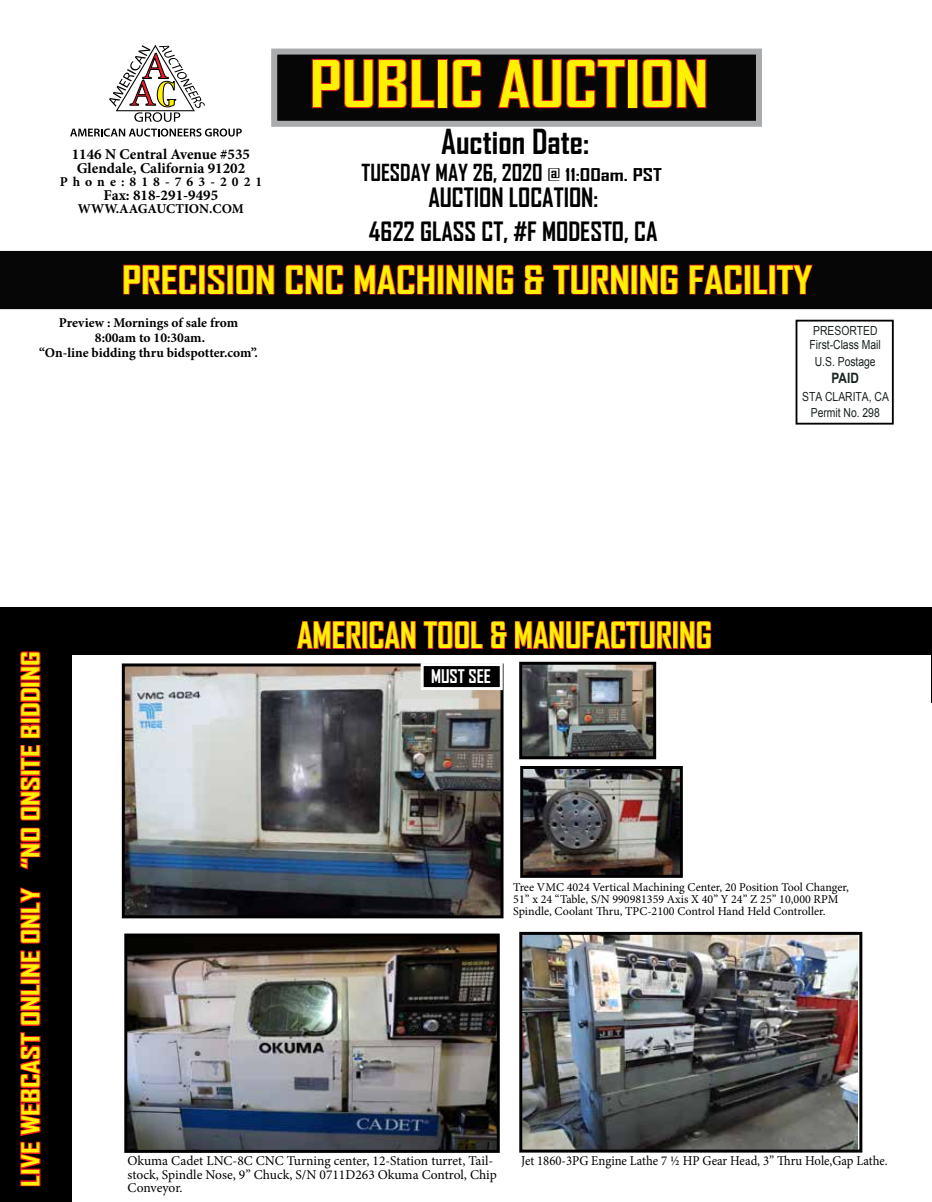
<style>
.page{position:relative;width:932px;height:1202px;background:#fff}
.page>*{position:absolute;margin:0;border:0;box-sizing:border-box;transform-origin:0 0}
.t1{font:700 61.5px "Agency FB";color:#fff200;scale:1.16 1}
.t2{font:700 37.2px "Agency FB";color:#fff200;scale:1.15 1}
.t3{font:700 34.5px "Agency FB";color:#fff200}
.t4{font:700 33px "Agency FB";color:#000}
.t5{font:700 25.5px/34.5px "Agency FB";color:#000;text-align:center}
.t6{font:700 23.7px "Agency FB";color:#fff200;scale:1.33 1}
.t7{font:700 22.5px "Agency FB";color:#000}
.t8{font:700 18px "Agency FB";color:#fff}
.t9{font:700 15px/13.5px "Minion Pro";color:#000;text-align:center}
.t10{font:700 14.25px "Arial";color:#192321;scale:.83 1}
.t11{font:13.5px/13.5px "Minion Pro";color:#000}
.t12{font:700 13.5px/15px "Minion Pro";color:#000;text-align:center}
.t13{font:13.5px "Minion Pro";color:#000;scale:.94 1}
.t14{font:700 13.5px "Minion Pro";letter-spacing:.375em;color:#000}
.t15{font:12.45px/16px "Arial";color:#192321;text-align:center;scale:.83 1}
.t16{font:12px/12px "Minion Pro";color:#000}
.s1{font-size:16.8px}
</style>
<div class="page">
<div style="left:271px;top:49px;width:491px;height:78px;background:#000;border:6px solid #a7a9ac"></div>
<hr style="left:931px;top:634px;width:1px;height:68px;background:#000">
<div style="left:0;top:608px;width:932px;height:47px;background:#000"></div>
<svg style="left:311px;top:58px;width:124px;height:51px"></svg>
<div style="left:437px;top:59px;width:11px;height:49px;border:2px solid #e11e26"></div>
<svg style="left:452px;top:58px;width:30px;height:51px"></svg>
<svg style="left:498px;top:58px;width:128px;height:51px"></svg>
<div style="left:627px;top:59px;width:11px;height:49px;border:2px solid #e11e26"></div>
<svg style="left:641px;top:54px;width:66px;height:55px"></svg>
<div style="left:795px;top:320px;width:98px;height:104px;border:2px solid #000"></div>
<div style="left:0;top:251px;width:932px;height:58px;background:#060606"></div>
<svg style="left:122px;top:264px;width:75px;height:31px;background:#520c0f"></svg>
<div style="left:199px;top:265px;width:6px;height:29px;border:2px solid #ed1b23"></div>
<svg style="left:207px;top:264px;width:18px;height:31px"></svg>
<div style="left:227px;top:265px;width:7px;height:29px;border:2px solid #ed1b23"></div>
<svg style="left:235px;top:260px;width:40px;height:38px;background:#470b0e"></svg>
<svg style="left:285px;top:260px;width:59px;height:38px;background:#440b0d"></svg>
<svg style="left:354px;top:255px;width:81px;height:40px;background:#410b0d"></svg>
<div style="left:437px;top:265px;width:7px;height:29px;border:2px solid #ed1b23"></div>
<svg style="left:445px;top:260px;width:20px;height:38px"></svg>
<div style="left:467px;top:265px;width:6px;height:29px;border:2px solid #ed1b23"></div>
<svg style="left:475px;top:260px;width:39px;height:38px"></svg>
<svg style="left:524px;top:264px;width:21px;height:31px"></svg>
<svg style="left:552px;top:260px;width:77px;height:38px;background:#430b0d"></svg>
<div style="left:631px;top:265px;width:6px;height:29px;border:2px solid #ed1b23"></div>
<svg style="left:639px;top:260px;width:40px;height:38px;background:#480b0e"></svg>
<svg style="left:688px;top:264px;width:54px;height:31px;background:#4d0c0e"></svg>
<div style="left:744px;top:265px;width:6px;height:29px;border:2px solid #ed1b23"></div>
<svg style="left:752px;top:264px;width:16px;height:31px"></svg>
<div style="left:769px;top:265px;width:6px;height:29px;border:2px solid #ed1b23"></div>
<svg style="left:775px;top:257px;width:38px;height:38px"></svg>
<svg style="left:109px;top:45px;width:96px;height:77px"></svg>
<svg style="left:70px;top:128px;width:172px;height:9px"></svg>
<div style="left:0;top:609px;width:71px;height:593px;background:#000"></div>
<svg style="left:296px;top:621px;width:66px;height:29px"></svg>
<div style="left:362px;top:621px;width:5px;height:28px;border:2px solid #e72a25"></div>
<svg style="left:369px;top:621px;width:47px;height:29px"></svg>
<svg style="left:423px;top:621px;width:60px;height:29px"></svg>
<svg style="left:490px;top:621px;width:17px;height:29px"></svg>
<svg style="left:514px;top:621px;width:159px;height:29px"></svg>
<div style="left:673px;top:621px;width:5px;height:28px;border:2px solid #e72a25"></div>
<svg style="left:680px;top:621px;width:32px;height:29px"></svg>
<img style="left:128px;top:937px;width:368px;height:211px">
<div style="left:124px;top:933px;width:376px;height:219px;border:3px solid #000"></div>
<img style="left:126px;top:667px;width:373px;height:247px">
<div style="left:122px;top:663px;width:381px;height:255px;border:3px solid #000"></div>
<img style="left:524px;top:770px;width:154px;height:104px">
<div style="left:520px;top:766px;width:162px;height:112px;border:3px solid #000"></div>
<svg style="left:20px;top:886px;width:52px;height:301px"></svg>
<svg style="left:20px;top:651px;width:21px;height:219px"></svg>
<img style="left:523px;top:666px;width:129px;height:89px">
<div style="left:519px;top:662px;width:137px;height:97px;border:3px solid #000"></div>
<img style="left:523px;top:936px;width:334px;height:212px">
<div style="left:519px;top:932px;width:343px;height:220px;border:3px solid #000"></div>
<div style="left:422px;top:664px;width:79px;height:24px;background:#000"></div>
<div style="left:420px;top:663px;width:82px;height:27px;border:3px solid #fff"></div>
<h1 class="t1" style="left:310px;top:46px;width:345px">PUBLIC AUCTION</h1>
<h3 class="t4" style="left:441px;top:121px;width:149px">Auction Date:</h3>
<h3 class="t7" style="left:361px;top:158px;width:302px">TUESDAY MAY 26, 2020 <span class="s1">@ 11:00am. PST</span></h3>
<h3 class="t5" style="left:369px;top:179px;width:290px">AUCTION LOCATION:<br>4622 GLASS CT, #F MODESTO, CA</h3>
<h2 class="t2" style="left:122px;top:257px;width:601px">PRECISION CNC MACHINING &amp; TURNING FACILITY</h2>
<p class="t9" style="left:72px;top:147px;width:180px">1146 N Central Avenue #535<br>Glendale, California 91202</p>
<p class="t14" style="left:60px;top:172px;width:204px">Phone:818-763-2021</p>
<p class="t9" style="left:104px;top:188px;width:116px">Fax: 818-291-9495</p>
<p class="t12" style="left:78px;top:201px;width:167px">WWW.AAGAUCTION.COM</p>
<p class="t12" style="left:39px;top:315px;width:220px">Preview : Mornings of sale from<br>8:00am to 10:30am.<br>“On-line bidding thru bidspotter.com”.</p>
<h3 class="t3" style="left:297px;top:614px;width:416px">AMERICAN TOOL &amp; MANUFACTURING</h3>
<p class="t15" style="left:813px;top:323px;width:79px">PRESORTED</p>
<p class="t15" style="left:814px;top:353px;width:75px">U.S. Postage</p>
<p class="t10" style="left:831px;top:369px;width:34px">PAID</p>
<p class="t15" style="left:802px;top:389px;width:106px">STA CLARITA, CA<br>Permit No. 298</p>
<p class="t15" style="left:809px;top:337px;width:87px">First-Class Mail</p>
<h3 class="t6" style="left:16px;top:1186px;width:404px;rotate:-90deg">LIVE WEBCAST ONLINE ONLY “NO ONSITE BIDDING</h3>
<h3 class="t8" style="left:431px;top:665px;width:61px">MUST SEE</h3>
<p class="t16" style="left:513px;top:881px;width:337px">Tree VMC 4024 Vertical Machining Center, 20 Position Tool Changer,<br>51” x 24 “Table, S/N 990981359 Axis X 40” Y 24” Z 25” 10,000 RPM<br>Spindle, Coolant Thru, TPC-2100 Control Hand Held Controller.</p>
<p class="t11" style="left:128px;top:1154px;width:371px">Okuma Cadet LNC-8C CNC Turning center, 12-Station turret, Tail&shy;stock, Spindle Nose, 9” Chuck, S/N 0711D263 Okuma Control, Chip<br>Conveyor.</p>
<p class="t13" style="left:521px;top:1151px;width:391px">Jet 1860-3PG Engine Lathe 7 ½ HP Gear Head, 3” Thru Hole,Gap Lathe.</p>
</div>
